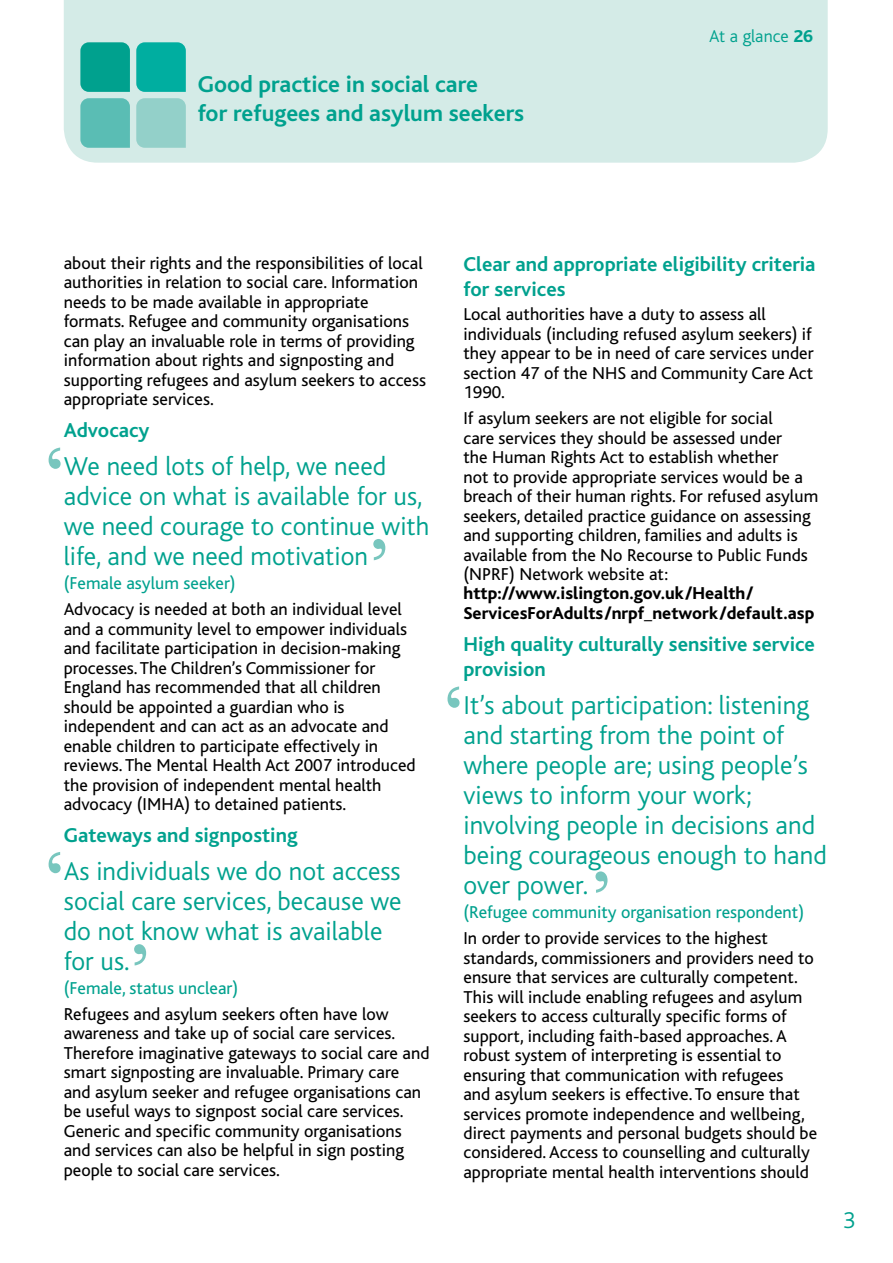
<style>
.page{position:relative;width:893px;height:1263px;background:#fff}
.page>*{position:absolute;margin:0;border:0;box-sizing:border-box;transform-origin:0 0}
.t1{font:600 66px "Baskerville";color:#78c6be}
.t2{font:300 27px/30px "Bliss";color:#00a18e}
.t3{font:700 24px/28.8px "Bliss";color:#00a18e}
.t4{font:300 24px "Bliss";color:#00a18e}
.t5{font:700 21px/25.2px "Bliss";color:#00a18e}
.t6{font:18px/19.5px "Bliss";color:#000}
.t7{font:18px "Bliss";color:#00a18e}
.t8{font:800 18px/19.5px "Bliss";color:#000}
.t9{font:300 18px "Bliss";color:#00a18e}
.s1{font-weight:800}
</style>
<div class="page">
<div style="left:64px;top:0;width:764px;height:163px;background:#d4ebe7"></div>
<svg style="left:80px;top:42px;width:50px;height:50px;background:#07a391"></svg>
<svg style="left:136px;top:42px;width:50px;height:50px;background:#07b0a2"></svg>
<svg style="left:80px;top:98px;width:50px;height:50px;background:#5ebeb5"></svg>
<svg style="left:136px;top:98px;width:50px;height:50px;background:#95d0ca"></svg>
<h3 class="t3" style="left:198px;top:70px;width:328px">Good practice in social care<br>for refugees and asylum seekers</h3>
<p class="t9" style="left:709px;top:26px;width:106px">At a glance <span class="s1">26</span></p>
<p class="t6" style="left:64px;top:254px;width:364px">about their rights and the responsibilities of local authorities in relation to social care. Information needs to be made available in appropriate formats. Refugee and community organisations can play an invaluable role in terms of providing information about rights and signposting and supporting refugees and asylum seekers to access appropriate services.</p>
<p class="t5" style="left:64px;top:418px;width:87px">Advocacy</p>
<h2 class="t2" style="left:64px;top:452px;width:367px">We need lots of help, we need advice on what is available for us, we need courage to continue with life, and we need motivation</h2>
<p class="t7" style="left:64px;top:574px;width:173px">(Female asylum seeker)</p>
<p class="t6" style="left:64px;top:600px;width:353px">Advocacy is needed at both an individual level and a community level to empower individuals and facilitate participation in decision-making processes.The Children’s Commissioner for England has recommended that all children should be appointed a guardian who is independent and can act as an advocate and enable children to participate effectively in reviews.The Mental Health Act 2007 introduced the provision of independent mental health advocacy (IMHA) to detained patients.</p>
<p class="t5" style="left:64px;top:823px;width:235px">Gateways and signposting</p>
<h2 class="t2" style="left:64px;top:857px;width:339px">As individuals we do not access social care services, because we do not know what is available for us.</h2>
<p class="t7" style="left:64px;top:979px;width:176px">(Female, status unclear)</p>
<p class="t6" style="left:64px;top:1004px;width:367px">Refugees and asylum seekers often have low awareness and take up of social care services.<br>Therefore imaginative gateways to social care and smart signposting are invaluable. Primary care and asylum seeker and refugee organisations can be useful ways to signpost social care services.<br>Generic and specific community organisations and services can also be helpful in sign posting people to social care services.</p>
<h1 class="t1" style="left:45px;top:432px;width:20px">‘</h1>
<h1 class="t1" style="left:370px;top:523px;width:20px">’</h1>
<h1 class="t1" style="left:45px;top:836px;width:20px">‘</h1>
<h1 class="t1" style="left:131px;top:928px;width:20px">’</h1>
<p class="t5" style="left:463px;top:252px;width:354px">Clear and appropriate eligibility criteria for services</p>
<p class="t6" style="left:463px;top:305px;width:352px">Local authorities have a duty to assess all individuals (including refused asylum seekers) if they appear to be in need of care services under section 47 of the NHS and Community Care Act 1990.</p>
<p class="t6" style="left:463px;top:409px;width:356px">If asylum seekers are not eligible for social<br>care services they should be assessed under<br>the Human Rights Act to establish whether<br>not to provide appropriate services would be a breach of their human rights. For refused asylum seekers, detailed practice guidance on assessing and supporting children, families and adults is available from the No Recourse to Public Funds (NPRF) Network website at:</p>
<p class="t8" style="left:463px;top:584px;width:352px">http://www.islington.gov.uk/Health/<br>ServicesForAdults/nrpf_network/default.asp</p>
<p class="t5" style="left:463px;top:632px;width:353px">High quality culturally sensitive service provision</p>
<h2 class="t2" style="left:463px;top:691px;width:365px">It’s about participation: listening and starting from the point of where people are; using people’s views to inform your work; involving people in decisions and being courageous enough to hand over power.</h2>
<p class="t7" style="left:463px;top:903px;width:342px">(Refugee community organisation respondent)</p>
<p class="t6" style="left:463px;top:929px;width:355px">In order to provide services to the highest standards, commissioners and providers need to ensure that services are culturally competent.<br>This will include enabling refugees and asylum seekers to access culturally specific forms of support, including faith-based approaches. A robust system of interpreting is essential to ensuring that communication with refugees<br>and asylum seekers is effective.To ensure that services promote independence and wellbeing, direct payments and personal budgets should be considered. Access to counselling and culturally appropriate mental health interventions should</p>
<h1 class="t1" style="left:444px;top:671px;width:20px">‘</h1>
<h1 class="t1" style="left:592px;top:856px;width:20px">’</h1>
<h3 class="t4" style="left:843px;top:1207px;width:14px">3</h3>
</div>
